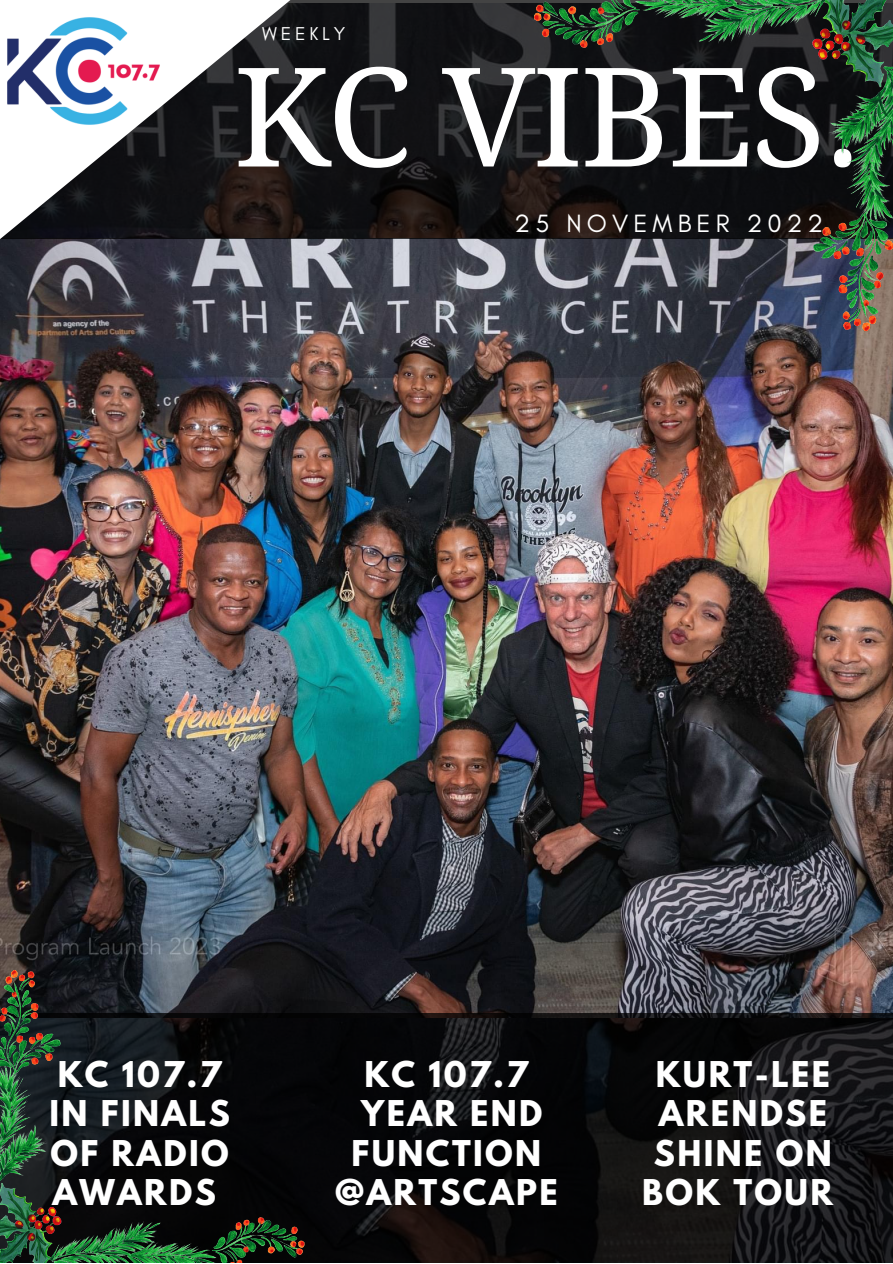
<style>
.page{position:relative;width:893px;height:1264px;background:#fff}
.page>*{position:absolute;margin:0;border:0;box-sizing:border-box;transform-origin:0 0}
.t1{font:137.85px "Droid Serif";letter-spacing:-.02em;color:#fff}
.t2{font:700 31.5px/39.3px "League Spartan";letter-spacing:.075em;color:#fff;text-align:center}
.t3{font:25.5px "Glacial Indifference";letter-spacing:.2em;color:#fff}
.t4{font:18.9px "Glacial Indifference";letter-spacing:.2em;color:#fff}
</style>
<div class="page">
<img style="left:0;top:238px;width:892px;height:774px">
<svg style="left:363px;top:0;width:150px;height:238px;background:#181719"></svg>
<svg style="left:0;top:0;width:363px;height:296px"></svg>
<img style="left:0;top:10px;width:166px;height:122px">
<svg style="left:322px;top:1012px;width:570px;height:250px;background:#0d0d0f"></svg>
<img style="left:513px;top:0;width:379px;height:351px">
<img style="left:0;top:953px;width:322px;height:309px">
<p class="t4" style="left:262px;top:22px;width:84px">WEEKLY</p>
<h1 class="t1" style="left:233px;top:39px;width:630px">KC VIBES.</h1>
<p class="t3" style="left:514px;top:208px;width:310px">25 NOVEMBER 2022</p>
<p class="t2" style="left:49px;top:1058px;width:182px;text-align:left">KC 107.7<br>IN FINALS<br>OF RADIO<br>AWARDS</p>
<p class="t2" style="left:335px;top:1058px;width:224px">KC 107.7<br>YEAR END<br>FUNCTION @ARTSCAPE</p>
<p class="t2" style="left:642px;top:1058px;width:192px">KURT-LEE<br>ARENDSE<br>SHINE ON<br>BOK TOUR</p>
</div>
